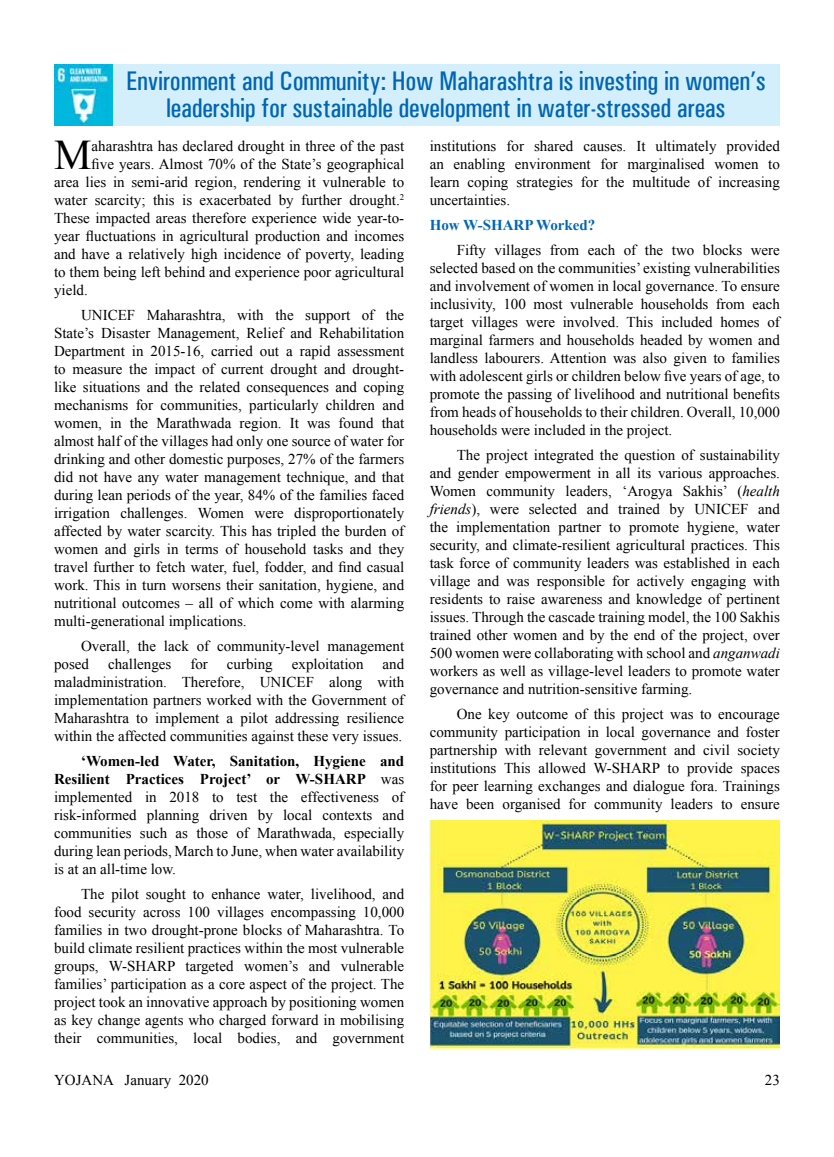
<style>
.page{position:relative;width:834px;height:1157px;background:#fff}
.page>*{position:absolute;margin:0;border:0;box-sizing:border-box;transform-origin:0 0}
.t1{font:42.15px "Times New Roman";color:#000}
.t2{font:500 condensed 27px/26.4px "Univers";letter-spacing:-.01em;color:#0066b3;text-align:center}
.t3{font:15px/18px "Times New Roman";color:#000;text-align:justify}
.t4{font:700 15px "Times New Roman";color:#0066b3}
.s1{font-weight:700}
.s2{font-style:italic}
</style>
<div class="page">
<div style="left:54px;top:64px;width:725px;height:62px;background:#d4effc"></div>
<img style="left:54px;top:64px;width:59px;height:62px">
<img style="left:429px;top:820px;width:350px;height:228px">
<h2 class="t2" style="left:126px;top:68px;width:641px">Environment and Community: How Maharashtra is investing in women’s leadership for sustainable development in water-stressed areas</h2>
<h1 class="t1" style="left:54px;top:125px;width:39px">M</h1>
<p class="t3" style="left:92px;top:137px;width:314px">aharashtra has declared drought in three of the past</p>
<p class="t3" style="left:92px;top:155px;width:314px">five years. Almost 70% of the State’s geographical</p>
<p class="t3" style="left:54px;top:173px;width:351px">area lies in semi-arid region, rendering it vulnerable to</p>
<p class="t3" style="left:54px;top:191px;width:351px">water scarcity; this is exacerbated by further drought.<sup>2</sup></p>
<p class="t3" style="left:54px;top:209px;width:351px">These impacted areas therefore experience wide year-to-</p>
<p class="t3" style="left:54px;top:227px;width:351px">year fluctuations in agricultural production and incomes</p>
<p class="t3" style="left:54px;top:245px;width:351px">and have a relatively high incidence of poverty, leading</p>
<p class="t3" style="left:54px;top:263px;width:351px">to them being left behind and experience poor agricultural</p>
<p class="t3" style="left:54px;top:281px;width:35px">yield.</p>
<p class="t3" style="left:54px;top:306px;width:351px;text-indent:27px">UNICEF Maharashtra, with the support of the State’s Disaster Management, Relief and Rehabilitation Department in 2015-16, carried out a rapid assessment to measure the impact of current drought and drought&shy;like situations and the related consequences and coping mechanisms for communities, particularly children and women, in the Marathwada region. It was found that almost half of the villages had only one source of water for drinking and other domestic purposes, 27% of the farmers did not have any water management technique, and that during lean periods of the year, 84% of the families faced irrigation challenges. Women were disproportionately affected by water scarcity. This has tripled the burden of women and girls in terms of household tasks and they travel further to fetch water, fuel, fodder, and find casual work. This in turn worsens their sanitation, hygiene, and nutritional outcomes – all of which come with alarming multi-generational implications.</p>
<p class="t3" style="left:54px;top:636px;width:351px;text-indent:27px">Overall, the lack of community-level management posed</p>
<p class="t3" style="left:54px;top:654px;width:351px;text-indent:328px">and maladministration. Therefore, UNICEF along with implementation partners worked with the Government of Maharashtra to implement a pilot addressing resilience within the affected communities against these very issues.</p>
<p class="t3" style="left:54px;top:751px;width:351px;text-indent:27px"><span class="s1">‘Women-led Water, Sanitation, Hygiene and Resilient Practices Project’ or W-SHARP</span> was implemented in 2018 to test the effectiveness of risk-informed planning driven by local contexts and communities such as those of Marathwada, especially during lean periods, March to June, when water availability is at an all-time low.</p>
<p class="t3" style="left:54px;top:884px;width:351px;text-indent:27px">The pilot sought to enhance water, livelihood, and food security across 100 villages encompassing 10,000 families in two drought-prone blocks of Maharashtra. To build climate resilient practices within the most vulnerable groups, W-SHARP targeted women’s and vulnerable families’ participation as a core aspect of the project. The project took an innovative approach by positioning women as key change agents who charged forward in mobilising their communities, local bodies, and government</p>
<p class="t3" style="left:108px;top:654px;width:65px">challenges</p>
<p class="t3" style="left:190px;top:654px;width:19px">for</p>
<p class="t3" style="left:227px;top:654px;width:47px">curbing</p>
<p class="t3" style="left:292px;top:654px;width:73px">exploitation</p>
<p class="t3" style="left:429px;top:137px;width:351px">institutions for shared causes. It ultimately provided an enabling environment for marginalised women to learn coping strategies for the multitude of increasing uncertainties.</p>
<p class="t4" style="left:429px;top:215px;width:167px">How W-SHARP Worked?</p>
<p class="t3" style="left:429px;top:240px;width:351px;text-indent:27px">Fifty villages from each of the two blocks were selected based on the communities’ existing vulnerabilities and involvement of women in local governance. To ensure inclusivity, 100 most vulnerable households from each target villages were involved. This included homes of marginal farmers and households headed by women and landless labourers. Attention was also given to families with adolescent girls or children below five years of age, to promote the passing of livelihood and nutritional benefits from heads of households to their children. Overall, 10,000 households were included in the project.</p>
<p class="t3" style="left:429px;top:445px;width:351px;text-indent:27px">The project integrated the question of sustainability and gender empowerment in all its various approaches.<br>Women community leaders, ‘Arogya Sakhis’ (<span class="s2">health friends</span>), were selected and trained by UNICEF and the implementation partner to promote hygiene, water security, and climate-resilient agricultural practices. This task force of community leaders was established in each village and was responsible for actively engaging with residents to raise awareness and knowledge of pertinent issues. Through the cascade training model, the 100 Sakhis trained other women and by the end of the project, over 500 women were collaborating with school and <span class="s2">anganwadi </span>workers as well as village-level leaders to promote water governance and nutrition-sensitive farming.</p>
<p class="t3" style="left:429px;top:704px;width:351px;text-indent:27px">One key outcome of this project was to encourage community participation in local governance and foster partnership with relevant government and civil society institutions This allowed W-SHARP to provide spaces for peer learning exchanges and dialogue fora. Trainings have been organised for community leaders to ensure</p>
<p class="t3" style="left:54px;top:1070px;width:156px">YOJANA January 2020</p>
<p class="t3" style="left:764px;top:1070px;width:16px">23</p>
</div>
